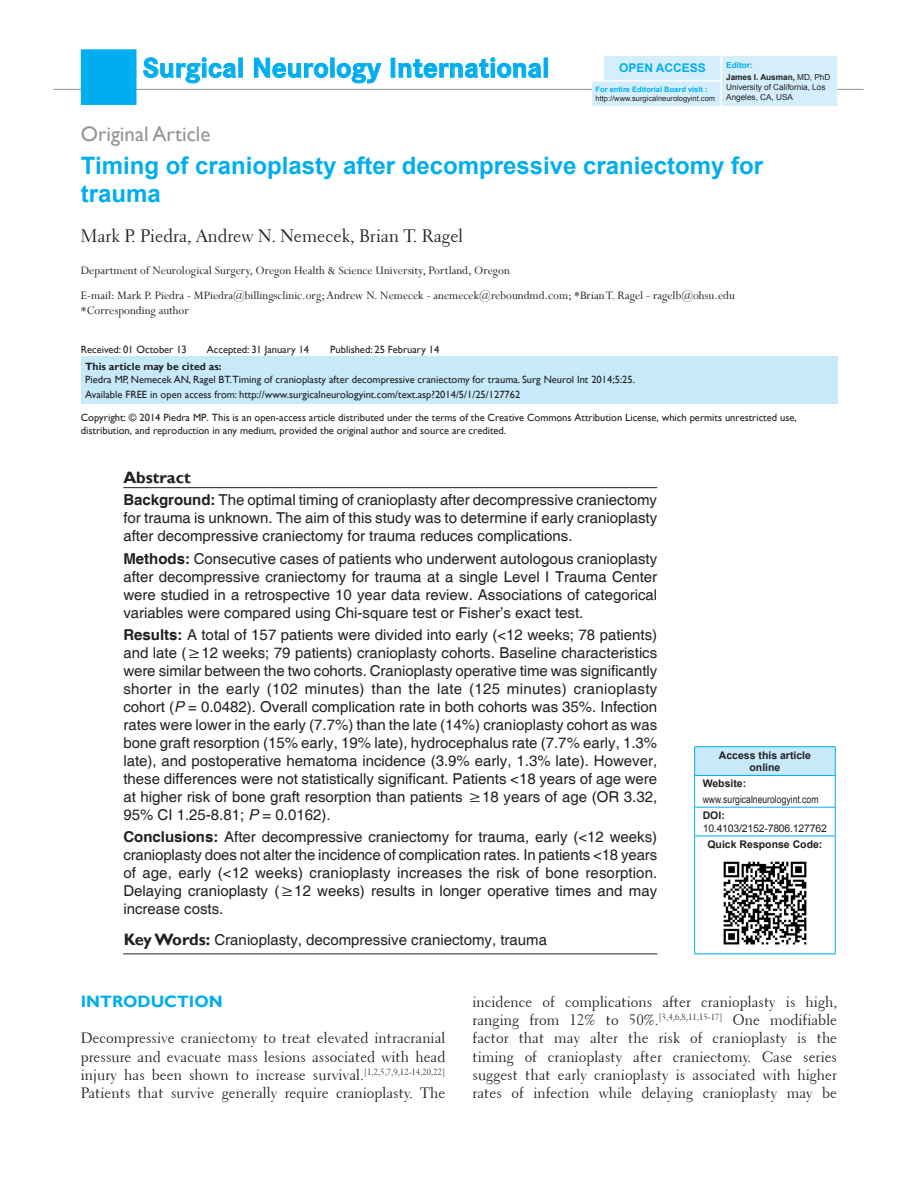
<style>
.page{position:relative;width:918px;height:1188px;background:#fff}
.page>*{position:absolute;margin:0;border:0;box-sizing:border-box;transform-origin:0 0}
.t1{font:700 27px "Corporate SBQ";color:#00aeef}
.AT{font:700 24px/28.8px "Arial";color:#00aeef}
.AH{font:21px "Gill Sans";color:#939598}
.AU{font:18px "Transitional 521 BT Roman A";color:#231f20}
.t2{font:700 16.5px "Gill Sans";color:#00aeef}
.ABSH{font:700 16.5px "Gill Sans";color:#231f20}
.ABS{font:15px/18px "Helvetica";color:#231f20;text-align:justify}
.TX{font:15px/18px "Transitional 521 BT Roman A";color:#231f20;text-align:justify}
.KWD{font:15px "Helvetica";color:#231f20}
.ADD{font:12.75px/15px "Perpetua";color:#231f20}
.AFF{font:12.75px "Perpetua";color:#231f20}
.t3{font:700 12px "Arial";color:#00aeef}
.Published{font:10.5px/12.6px "Gill Sans";color:#231f20}
.HIS{font:10.5px "Gill Sans";color:#231f20}
.AAO{font:700 10.5px/12.6px "Arial";color:#231f20;text-align:center}
.WEB{font:10.5px "Arial Narrow";color:#231f20}
.WEB-2{font:10.5px/12.6px "Arial";letter-spacing:-.02em;color:#231f20}
.WEB-3{font:700 10.5px "Arial";color:#231f20}
.t4{font:8.25px/9.9px "Arial";letter-spacing:-.005em;color:#231f20}
.t5{font:700 8.25px/12px "Arial";letter-spacing:-.005em;color:#231f20}
.t6{font:7.5px "Arial";color:#231f20}
.t7{font:700 7.5px "Arial";color:#00aeef}
.s1{color:#00aeef}
.s2{font-weight:400}
.s3{font-weight:700}
.s4{font-style:italic}
.s5{font-family:"Gill Sans";font-weight:700;font-size:16.5px}
</style>
<div class="page">
<hr style="left:54px;top:89px;width:810px;height:1px;background:#939598">
<svg style="left:143px;top:57px;width:93px;height:27px"></svg>
<div style="left:239px;top:58px;width:4px;height:20px;border:1px solid #00aeef"></div>
<svg style="left:254px;top:58px;width:74px;height:20px"></svg>
<div style="left:330px;top:58px;width:5px;height:20px;border:1px solid #00aeef"></div>
<svg style="left:337px;top:63px;width:45px;height:21px"></svg>
<svg style="left:398px;top:57px;width:144px;height:33px"></svg>
<div style="left:544px;top:58px;width:4px;height:20px;border:1px solid #00aeef"></div>
<div style="left:81px;top:49px;width:56px;height:56px;background:#00aeef;border:1px solid #00aeef"></div>
<div style="left:723px;top:56px;width:114px;height:50px;background:#d4effb"></div>
<div style="left:605px;top:56px;width:115px;height:24px;background:#d4effb"></div>
<div style="left:593px;top:82px;width:127px;height:24px;background:#d4effb"></div>
<div style="left:695px;top:747px;width:140px;height:28px;background:#c6eafa"></div>
<svg style="left:694px;top:747px;width:1px;height:28px"></svg>
<svg style="left:835px;top:747px;width:1px;height:28px"></svg>
<hr style="left:694px;top:746px;width:142px;height:1px;background:#00aeef">
<hr style="left:694px;top:776px;width:1px;height:31px;background:#00aeef">
<hr style="left:835px;top:776px;width:1px;height:31px;background:#00aeef">
<hr style="left:694px;top:775px;width:142px;height:1px;background:#00aeef">
<svg style="left:694px;top:808px;width:1px;height:28px"></svg>
<svg style="left:835px;top:808px;width:1px;height:28px"></svg>
<hr style="left:694px;top:807px;width:142px;height:1px;background:#00aeef">
<hr style="left:694px;top:836px;width:1px;height:117px;background:#00aeef">
<hr style="left:835px;top:836px;width:1px;height:117px;background:#00aeef">
<hr style="left:694px;top:836px;width:142px;height:1px;background:#00aeef">
<hr style="left:694px;top:953px;width:142px;height:1px;background:#00aeef">
<img style="left:723px;top:861px;width:84px;height:84px">
<hr style="left:123px;top:487px;width:534px;height:1px;background:#231f20">
<hr style="left:123px;top:953px;width:534px;height:1px;background:#231f20">
<div style="left:81px;top:357px;width:757px;height:47px;background:#c6eafa"></div>
<h1 class="t1" style="left:143px;top:51px;width:408px">Surgical Neurology International</h1>
<p class="t5" style="left:726px;top:60px;width:106px"><span class="s1">Editor:<br></span>James I. Ausman, <span class="s2">MD, PhD</span></p>
<p class="t4" style="left:726px;top:82px;width:101px">University of California, Los<br>Angeles, CA, USA</p>
<p class="t3" style="left:619px;top:60px;width:88px">OPEN ACCESS</p>
<p class="t7" style="left:596px;top:84px;width:114px">For entire Editorial Board visit :</p>
<p class="t6" style="left:596px;top:93px;width:121px">http://www.surgicalneurologyint.com</p>
<p class="AH" style="left:81px;top:121px;width:131px">Original Article</p>
<p class="AT" style="left:81px;top:152px;width:684px">Timing of cranioplasty after decompressive craniectomy for trauma</p>
<p class="AU" style="left:81px;top:225px;width:384px">Mark P. Piedra, Andrew N. Nemecek, Brian T. Ragel</p>
<p class="AFF" style="left:81px;top:262px;width:431px">Department of Neurological Surgery, Oregon Health &amp; Science University, Portland, Oregon</p>
<p class="ADD" style="left:81px;top:288px;width:656px">E‑mail: Mark P. Piedra - MPiedra@billingsclinic.org; Andrew N. Nemecek - anemecek@reboundmd.com; *Brian T. Ragel ‑ ragelb@ohsu.edu *Corresponding author</p>
<p class="HIS" style="left:81px;top:343px;width:108px">Received: 01 October 13</p>
<p class="HIS" style="left:207px;top:343px;width:104px">Accepted: 31 January 14</p>
<p class="HIS" style="left:330px;top:343px;width:111px">Published: 25 February 14</p>
<p class="Published" style="left:85px;top:361px;width:552px"><span class="s3">This article may be cited as:<br></span>Piedra MP, Nemecek AN, Ragel BT.Timing of cranioplasty after decompressive craniectomy for trauma. Surg Neurol Int 2014;5:25.</p>
<p class="Published" style="left:85px;top:388px;width:437px">Available FREE in open access from: http://www.surgicalneurologyint.com/text.asp?2014/5/1/25/127762</p>
<p class="Published" style="left:81px;top:411px;width:717px">Copyright: © 2014 Piedra MP. This is an open‑access article distributed under the terms of the Creative Commons Attribution License, which permits unrestricted use, distribution, and reproduction in any medium, provided the original author and source are credited.</p>
<p class="ABSH" style="left:123px;top:468px;width:69px">Abstract</p>
<p class="ABS" style="left:123px;top:492px;width:535px"><span class="s3">Background:</span> The optimal timing of cranioplasty after decompressive craniectomy for trauma is unknown. The aim of this study was to determine if early cranioplasty after decompressive craniectomy for trauma reduces complications.</p>
<p class="ABS" style="left:123px;top:550px;width:535px"><span class="s3">Methods:</span> Consecutive cases of patients who underwent autologous cranioplasty after decompressive craniectomy for trauma at a single Level I Trauma Center were studied in a retrospective 10 year data review. Associations of categorical variables were compared using Chi‑square test or Fisher’s exact test.</p>
<p class="ABS" style="left:123px;top:626px;width:536px"><span class="s3">Results:</span> A total of 157 patients were divided into early (&lt;12 weeks; 78 patients) and late (≥12 weeks; 79 patients) cranioplasty cohorts. Baseline characteristics were similar between the two cohorts. Cranioplasty operative time was significantly shorter in the early (102 minutes) than the late (125 minutes) cranioplasty cohort (<span class="s4">P</span> = 0.0482). Overall complication rate in both cohorts was 35%. Infection rates were lower in the early (7.7%) than the late (14%) cranioplasty cohort as was bone graft resorption (15% early, 19% late), hydrocephalus rate (7.7% early, 1.3% late), and postoperative hematoma incidence (3.9% early, 1.3% late). However, these differences were not statistically significant. Patients &lt;18 years of age were at higher risk of bone graft resorption than patients ≥18 years of age (OR 3.32, 95% CI 1.25-8.81; <span class="s4">P</span> = 0.0162).</p>
<p class="ABS" style="left:123px;top:829px;width:536px"><span class="s3">Conclusions:</span> After decompressive craniectomy for trauma, early (&lt;12 weeks) cranioplasty does not alter the incidence of complication rates. In patients &lt;18 years of age, early (&lt;12 weeks) cranioplasty increases the risk of bone resorption.<br>Delaying cranioplasty (≥12 weeks) results in longer operative times and may increase costs.</p>
<p class="KWD" style="left:124px;top:931px;width:425px"><span class="s5">Key Words:</span> Cranioplasty, decompressive craniectomy, trauma</p>
<p class="AAO" style="left:719px;top:749px;width:94px">Access this article online</p>
<p class="WEB-3" style="left:703px;top:777px;width:45px">Website:</p>
<p class="WEB" style="left:703px;top:792px;width:117px">www.surgicalneurologyint.com</p>
<p class="WEB-2" style="left:703px;top:809px;width:126px"><span class="s3">DOI:<br></span>10.4103/2152-7806.127762</p>
<p class="AAO" style="left:707px;top:838px;width:116px">Quick Response Code:</p>
<h1 class="t2" style="left:81px;top:992px;width:143px">INTRODUCTION</h1>
<p class="TX" style="left:81px;top:1029px;width:366px">Decompressive craniectomy to treat elevated intracranial pressure and evacuate mass lesions associated with head injury has been shown to increase survival.<sup>[1,2,5,7,9,12‑14,20,22] </sup>Patients that survive generally require cranioplasty. The</p>
<p class="TX" style="left:472px;top:993px;width:366px">incidence of complications after cranioplasty is high, ranging from 12% to 50%.<sup>[3,4,6,8,11,15‑17]</sup> One modifiable factor that may alter the risk of cranioplasty is the timing of cranioplasty after craniectomy. Case series suggest that early cranioplasty is associated with higher rates of infection while delaying cranioplasty may be</p>
</div>
